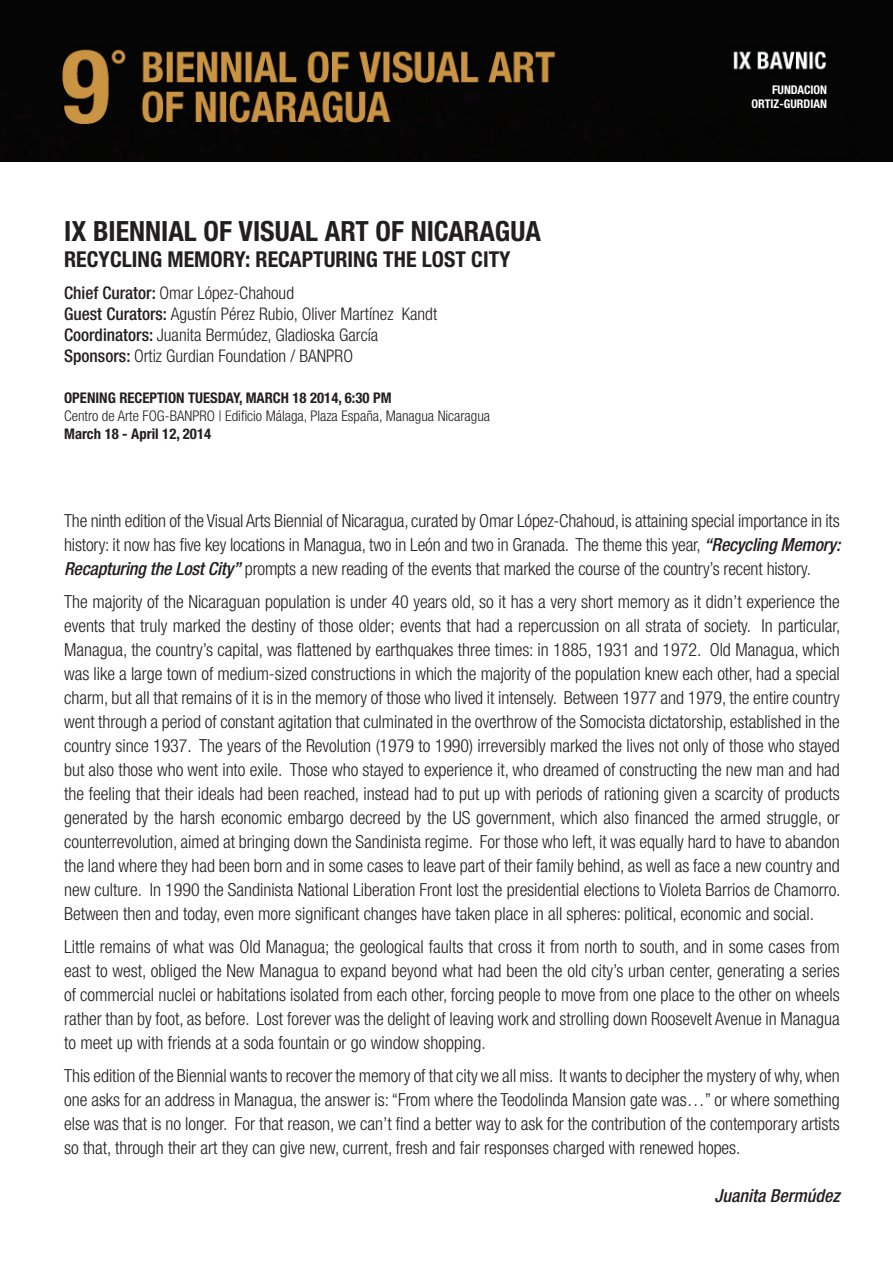
<style>
.page{position:relative;width:893px;height:1263px;background:#fff}
.page>*{position:absolute;margin:0;border:0;box-sizing:border-box;transform-origin:0 0}
.t1{font:700 condensed 27.9px "Helvetica Neue LT Std";color:#231f20}
.t2{font:700 condensed 21.9px "Helvetica Neue LT Std";color:#231f20}
.t3{font:300 condensed 18px/24px "Helvetica Neue LT Std";color:#231f20;text-align:justify}
.t4{font:italic 500 condensed 18px "Helvetica Neue LT Std";color:#231f20}
.t5{font:300 condensed 17.4px/20.9px "Helvetica Neue LT Std";color:#231f20}
.t6{font:300 condensed 14.7px "Helvetica Neue LT Std";color:#231f20}
.t7{font:700 condensed 14.7px "Helvetica Neue LT Std";color:#231f20}
.t8{font:700 condensed 12px/14.4px "Helvetica Neue LT Std";color:#fff;text-align:right}
.s1{font-weight:500}
.s2{font-weight:500;font-style:italic}
</style>
<div class="page">
<img style="left:0;top:0;width:893px;height:162px">
<h1 class="t1" style="left:64px;top:214px;width:478px">IX BIENNIAL OF VISUAL ART OF NICARAGUA</h1>
<p class="t2" style="left:64px;top:246px;width:448px">RECYCLING MEMORY: RECAPTURING THE LOST CITY</p>
<p class="t5" style="left:64px;top:282px;width:375px"><span class="s1">Chief Curator:</span> Omar López-Chahoud<br><span class="s1">Guest Curators:</span> Agustín Pérez Rubio, Oliver Martínez Kandt <span class="s1">Coordinators:</span> Juanita Bermúdez, Gladioska García <span class="s1">Sponsors:</span> Ortiz Gurdian Foundation / BANPRO</p>
<p class="t7" style="left:64px;top:389px;width:17px">OPENING</p>
<p class="t7" style="left:119px;top:389px;width:17px">RECEPTION</p>
<p class="t7" style="left:188px;top:389px;width:78px">TUESDAY, MARCH</p>
<p class="t7" style="left:293px;top:389px;width:91px">18 2014, 6:30 PM</p>
<p class="t6" style="left:64px;top:407px;width:428px">Centro de Arte FOG-BANPRO | Edificio Málaga, Plaza España, Managua Nicaragua</p>
<p class="t7" style="left:64px;top:425px;width:148px">MARCH 18 - APRIL 12, 2014</p>
<p class="t8" style="left:752px;top:82px;width:77px">FUNDACION<br>ORTIZ-GURDIAN</p>
<p class="t3" style="left:64px;top:509px;width:778px">The ninth edition of the Visual Arts Biennial of Nicaragua, curated by Omar López-Chahoud, is attaining special importance in its history: it now has five key locations in Managua, two in León and two in Granada. The theme this year, <span class="s2">“Recycling Memory:<br>Recapturing the Lost City”</span> prompts a new reading of the events that marked the course of the country’s recent history.</p>
<p class="t3" style="left:64px;top:590px;width:778px">The majority of the Nicaraguan population is under 40 years old, so it has a very short memory as it didn’t experience the events that truly marked the destiny of those older; events that had a repercussion on all strata of society. In particular, Managua, the country’s capital, was flattened by earthquakes three times: in 1885, 1931 and 1972. Old Managua, which was like a large town of medium-sized constructions in which the majority of the population knew each other, had a special charm, but all that remains of it is in the memory of those who lived it intensely. Between 1977 and 1979, the entire country went through a period of constant agitation that culminated in the overthrow of the Somocista dictatorship, established in the country since 1937. The years of the Revolution (1979 to 1990) irreversibly marked the lives not only of those who stayed but also those who went into exile. Those who stayed to experience it, who dreamed of constructing the new man and had the feeling that their ideals had been reached, instead had to put up with periods of rationing given a scarcity of products generated by the harsh economic embargo decreed by the US government, which also financed the armed struggle, or counterrevolution, aimed at bringing down the Sandinista regime. For those who left, it was equally hard to have to abandon the land where they had been born and in some cases to leave part of their family behind, as well as face a new country and new culture. In 1990 the Sandinista National Liberation Front lost the presidential elections to Violeta Barrios de Chamorro.<br>Between then and today, even more significant changes have taken place in all spheres: political, economic and social.</p>
<p class="t3" style="left:64px;top:935px;width:777px">Little remains of what was Old Managua; the geological faults that cross it from north to south, and in some cases from east to west, obliged the New Managua to expand beyond what had been the old city’s urban center, generating a series of commercial nuclei or habitations isolated from each other, forcing people to move from one place to the other on wheels rather than by foot, as before. Lost forever was the delight of leaving work and strolling down Roosevelt Avenue in Managua to meet up with friends at a soda fountain or go window shopping.</p>
<p class="t3" style="left:64px;top:1064px;width:777px">This edition of the Biennial wants to recover the memory of that city we all miss. It wants to decipher the mystery of why, when one asks for an address in Managua, the answer is: “From where the Teodolinda Mansion gate was…” or where something else was that is no longer. For that reason, we can’t find a better way to ask for the contribution of the contemporary artists so that, through their art they can give new, current, fresh and fair responses charged with renewed hopes.</p>
<p class="t4" style="left:714px;top:1185px;width:127px">Juanita Bermúdez</p>
</div>
